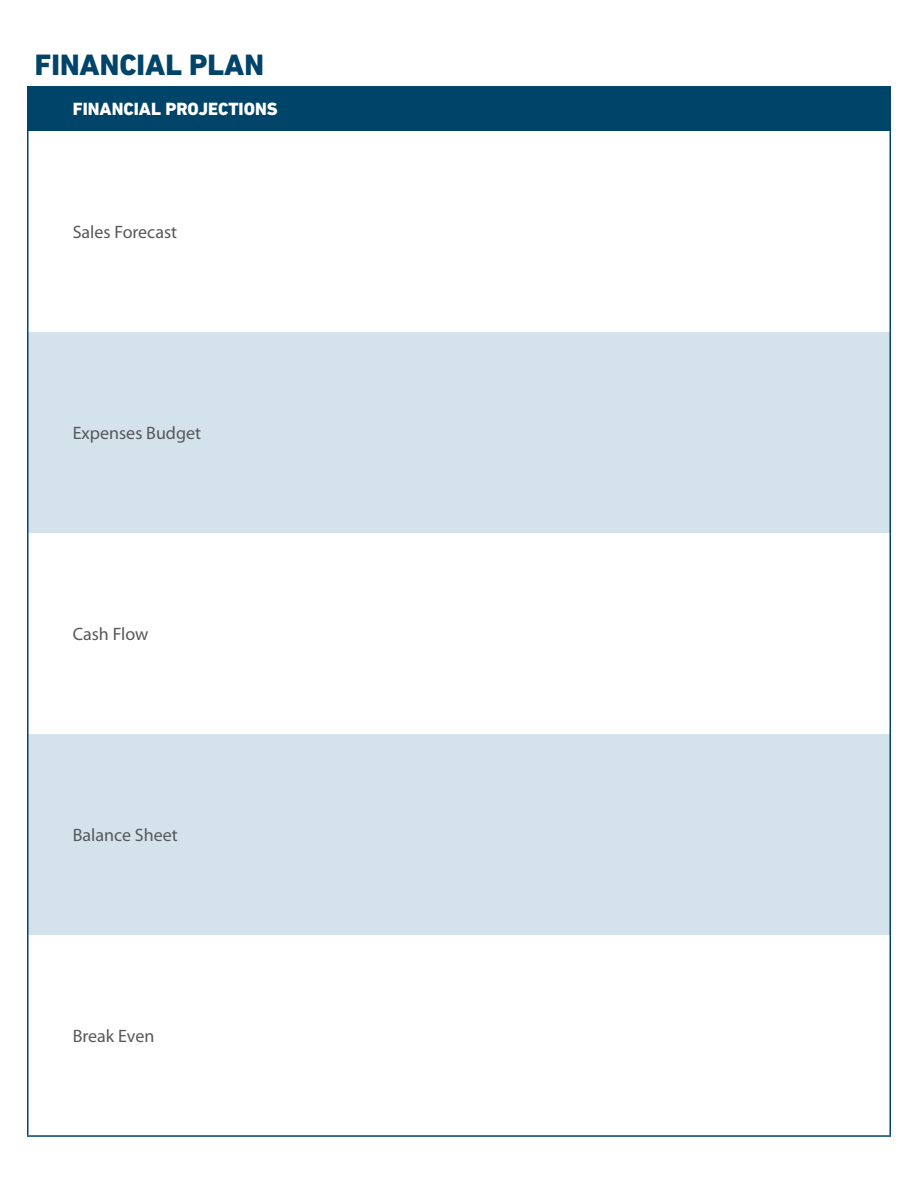
<style>
.page{position:relative;width:918px;height:1188px;background:#fff}
.page>*{position:absolute;margin:0;border:0;box-sizing:border-box;transform-origin:0 0}
.t1{font:800 30px "DIN Next LT Pro";color:#00446a}
.t2{font:18px "Myriad Pro";color:#57585a}
.t3{font:800 18px "DIN Next LT Pro";color:#fff}
</style>
<div class="page">
<div style="left:28px;top:86px;width:862px;height:45px;background:#00446a"></div>
<svg style="left:28px;top:332px;width:862px;height:603px;fill:#d4e2ec"></svg>
<hr style="left:27px;top:86px;width:1px;height:45px;background:#00446a">
<hr style="left:890px;top:86px;width:1px;height:45px;background:#00446a">
<hr style="left:27px;top:131px;width:1px;height:201px;background:#00446a">
<hr style="left:890px;top:131px;width:1px;height:201px;background:#00446a">
<hr style="left:27px;top:332px;width:1px;height:201px;background:#00446a">
<hr style="left:890px;top:332px;width:1px;height:201px;background:#00446a">
<hr style="left:27px;top:533px;width:1px;height:201px;background:#00446a">
<hr style="left:890px;top:533px;width:1px;height:201px;background:#00446a">
<hr style="left:27px;top:734px;width:1px;height:201px;background:#00446a">
<hr style="left:890px;top:734px;width:1px;height:201px;background:#00446a">
<hr style="left:27px;top:935px;width:1px;height:200px;background:#00446a">
<hr style="left:890px;top:935px;width:1px;height:200px;background:#00446a">
<hr style="left:27px;top:1135px;width:243px;height:2px;background:#00446a">
<hr style="left:270px;top:1135px;width:621px;height:2px;background:#00446a">
<p class="t1" style="left:35px;top:47px;width:231px">FINANCIAL PLAN</p>
<p class="t3" style="left:73px;top:99px;width:206px">FINANCIAL PROJECTIONS</p>
<p class="t2" style="left:73px;top:222px;width:106px">Sales Forecast</p>
<p class="t2" style="left:73px;top:423px;width:130px">Expenses Budget</p>
<p class="t2" style="left:73px;top:624px;width:77px">Cash Flow</p>
<p class="t2" style="left:73px;top:825px;width:106px">Balance Sheet</p>
<p class="t2" style="left:73px;top:1026px;width:83px">Break Even</p>
</div>
